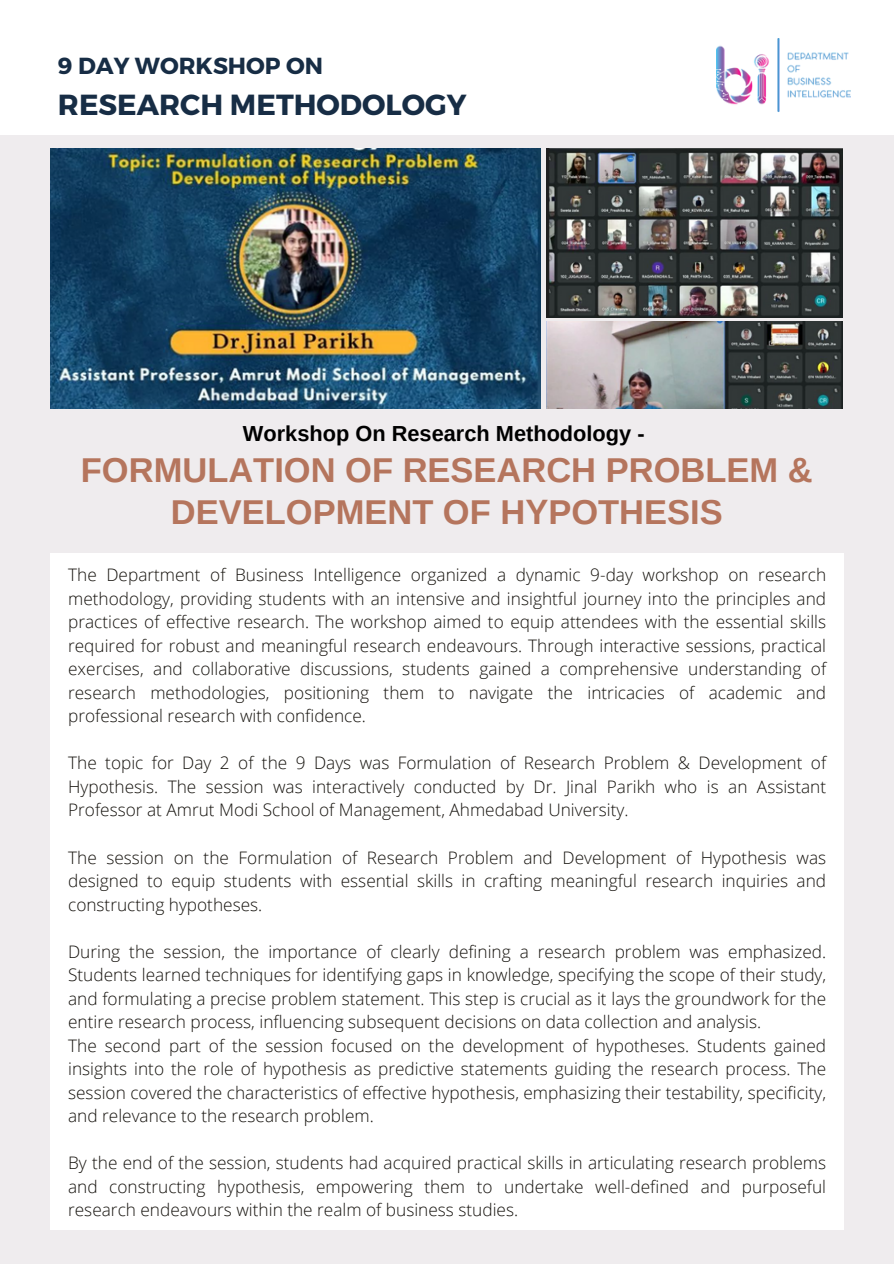
<style>
.page{position:relative;width:894px;height:1264px;background:#fff}
.page>*{position:absolute;margin:0;border:0;box-sizing:border-box;transform-origin:0 0}
.t1{font:700 34.5px/41.7px "Arimo";color:#b5755d;text-align:center}
.t2{font:700 29.1px "Montserrat";color:#172d45}
.t3{font:700 23.25px "Montserrat";color:#172d45}
.t4{font:700 21.75px "Arimo";color:#000}
.t5{font:300 17.25px/23.5px "Open Sans";color:#15120d;text-align:justify}
</style>
<div class="page">
<div style="left:0;top:0;width:893px;height:1263px;background:#efecee"></div>
<div style="left:0;top:0;width:893px;height:134px;background:#fff"></div>
<img style="left:716px;top:38px;width:134px;height:74px">
<div style="left:51px;top:553px;width:791px;height:676px;background:#fff"></div>
<img style="left:51px;top:148px;width:489px;height:260px">
<img style="left:546px;top:148px;width:296px;height:169px">
<img style="left:546px;top:321px;width:296px;height:87px">
<p class="t3" style="left:58px;top:51px;width:266px">9 DAY WORKSHOP ON</p>
<p class="t2" style="left:58px;top:85px;width:410px">RESEARCH METHODOLOGY</p>
<p class="t4" style="left:243px;top:422px;width:403px">Workshop On Research Methodology -</p>
<p class="t1" style="left:81px;top:449px;width:733px">FORMULATION OF RESEARCH PROBLEM &amp;<br>DEVELOPMENT OF HYPOTHESIS</p>
<p class="t5" style="left:68px;top:562px;width:759px">The Department of Business Intelligence organized a dynamic 9-day workshop on research methodology, providing students with an intensive and insightful journey into the principles and practices of effective research. The workshop aimed to equip attendees with the essential skills required for robust and meaningful research endeavours. Through interactive sessions, practical exercises, and collaborative discussions, students gained a comprehensive understanding of research methodologies, positioning them to navigate the intricacies of academic and professional research with confidence.</p>
<p class="t5" style="left:68px;top:751px;width:759px">The topic for Day 2 of the 9 Days was Formulation of Research Problem &amp; Development of Hypothesis. The session was interactively conducted by Dr. Jinal Parikh who is an Assistant Professor at Amrut Modi School of Management, Ahmedabad University.</p>
<h1 class="t5" style="left:68px;top:845px;width:759px">The session on the Formulation of Research Problem and Development of Hypothesis was designed to equip students with essential skills in crafting meaningful research inquiries and constructing hypotheses.</h1>
<p class="t5" style="left:68px;top:939px;width:759px">During the session, the importance of clearly defining a research problem was emphasized.<br>Students learned techniques for identifying gaps in knowledge, specifying the scope of their study, and formulating a precise problem statement. This step is crucial as it lays the groundwork for the entire research process, influencing subsequent decisions on data collection and analysis.</p>
<p class="t5" style="left:68px;top:1033px;width:759px">The second part of the session focused on the development of hypotheses. Students gained insights into the role of hypothesis as predictive statements guiding the research process. The session covered the characteristics of effective hypothesis, emphasizing their testability, specificity, and relevance to the research problem.</p>
<p class="t5" style="left:68px;top:1150px;width:759px">By the end of the session, students had acquired practical skills in articulating research problems and constructing hypothesis, empowering them to undertake well-defined and purposeful research endeavours within the realm of business studies.</p>
</div>
